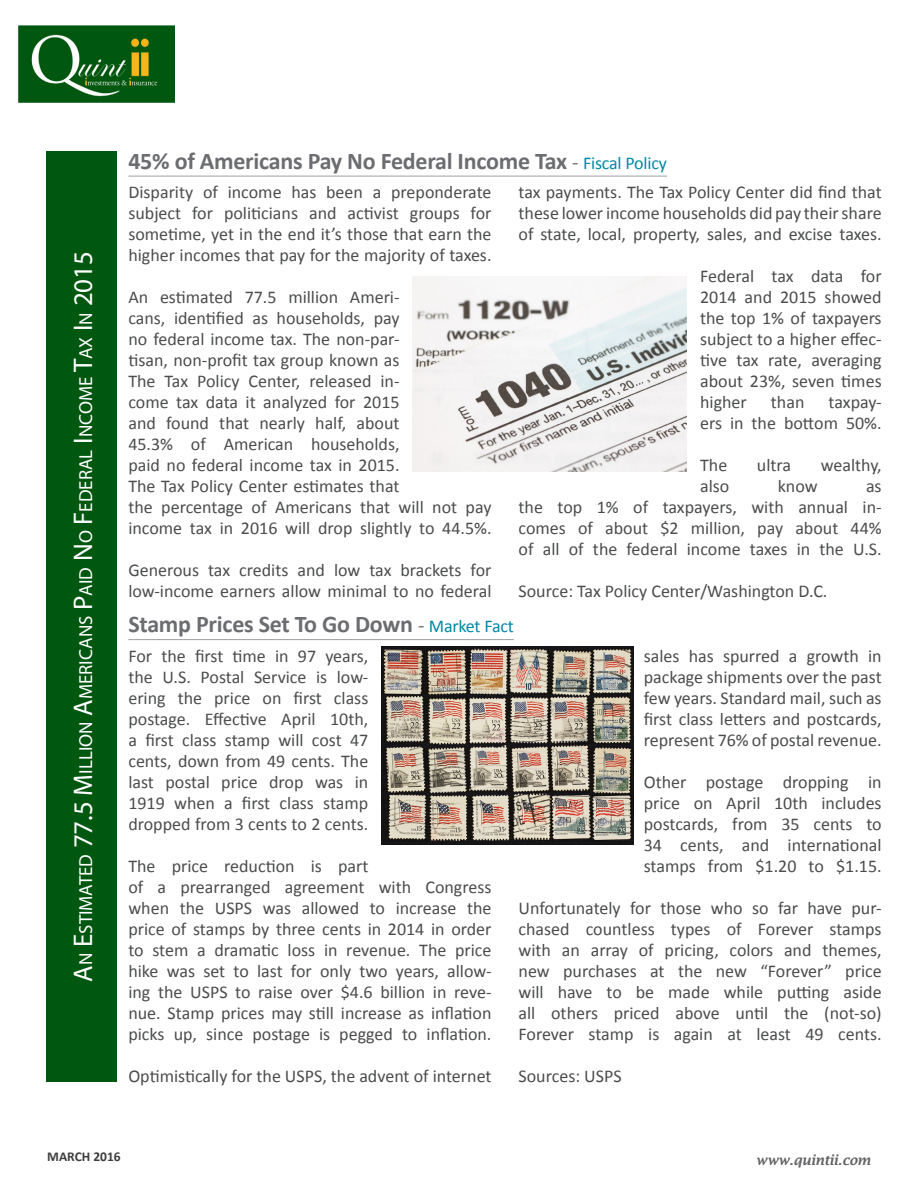
<style>
.page{position:relative;width:918px;height:1188px;background:#fff}
.page>*{position:absolute;margin:0;border:0;box-sizing:border-box;transform-origin:0 0}
.Header_Underline{font:700 24px "Calibri";letter-spacing:-.01em;color:#6c6d70}
.t1{font:18.9px "Myriad Pro";color:#fff}
.t2{font:18px/21px "Calibri";color:#4b4c4d;text-align:justify}
.t3{font:italic 600 13.5px "Lucida Fax";letter-spacing:-.02em;color:#636366}
.t4{font:700 13.5px "Calibri";color:#3e3e3f}
.s1{font-size:27px}
.s2{font-weight:400;font-size:21px}
.s3{font-weight:400;font-size:18px;color:#0087a5}
</style>
<div class="page">
<img style="left:18px;top:25px;width:157px;height:78px">
<div style="left:47px;top:151px;width:70px;height:931px;background:#005710"></div>
<hr style="left:128px;top:176px;width:539px;height:1px;background:#9d9fa2">
<img style="left:412px;top:277px;width:275px;height:194px">
<hr style="left:128px;top:639px;width:386px;height:1px;background:#9d9fa2">
<img style="left:381px;top:646px;width:252px;height:199px">
<p class="t1" style="left:74px;top:982px;width:732px;rotate:-90deg"><span class="s1">A</span>n <span class="s1">E</span>stimated <span class="s1">77.5 M</span> illion <span class="s1">A</span>mericans <span class="s1">P</span>aid <span class="s1">N</span> o <span class="s1">F</span>ederal <span class="s1">I</span> ncome <span class="s1">T</span>ax <span class="s1">I</span> n <span class="s1">2015</span></p>
<p class="Header_Underline" style="left:128px;top:146px;width:540px">45% of Americans Pay No Federal Income Tax <span class="s2">-</span> <span class="s3">Fiscal Policy</span></p>
<p class="t2" style="left:128px;top:181px;width:365px">Disparity of income has been a preponderate subject for politicians and activist groups for sometime, yet in the end it’s those that earn the higher incomes that pay for the majority of taxes.</p>
<p class="t2" style="left:128px;top:286px;width:365px;text-align:left">An estimated 77.5 million Ameri-<br>cans, identified as households, pay<br>no federal income tax. The non-par-<br>tisan, non-profit tax group known as<br>The Tax Policy Center, released in-<br>come tax data it analyzed for 2015<br>and found that nearly half, about<br>45.3% of American households,<br>paid no federal income tax in 2015.<br>The Tax Policy Center estimates that<br>the percentage of Americans that will not pay income tax in 2016 will drop slightly to 44.5%.</p>
<p class="t2" style="left:128px;top:559px;width:365px">Generous tax credits and low tax brackets for low-income earners allow minimal to no federal</p>
<p class="t2" style="left:519px;top:181px;width:365px">tax payments. The Tax Policy Center did find that these lower income households did pay their share of state, local, property, sales, and excise taxes.</p>
<p class="t2" style="left:700px;top:265px;width:183px">Federal tax data for 2014 and 2015 showed the top 1% of taxpayers subject to a higher effec&shy;tive tax rate, averaging about 23%, seven times higher</p>
<p class="t2" style="left:771px;top:391px;width:35px">than</p>
<p class="t2" style="left:700px;top:391px;width:183px;text-align:right">taxpay-<br>ers in the bottom 50%.</p>
<p class="t2" style="left:700px;top:454px;width:29px">The</p>
<p class="t2" style="left:757px;top:454px;width:36px">ultra</p>
<p class="t2" style="left:821px;top:454px;width:62px">wealthy,</p>
<p class="t2" style="left:700px;top:475px;width:31px">also</p>
<p class="t2" style="left:778px;top:475px;width:41px">know</p>
<p class="t2" style="left:519px;top:475px;width:365px;text-indent:347px">as the top 1% of taxpayers, with annual in&shy;comes of about $2 million, pay about 44% of all of the federal income taxes in the U.S.</p>
<p class="t2" style="left:519px;top:580px;width:310px">Source: Tax Policy Center/Washington D.C.</p>
<p class="Header_Underline" style="left:128px;top:610px;width:387px">Stamp Prices Set To Go Down <span class="s2">-</span> <span class="s3">Market Fact</span></p>
<p class="t2" style="left:128px;top:644px;width:242px">For the first time in 97 years, the U.S. Postal Service is low&shy;ering the price on first class postage. Effective April 10th, a first class stamp will cost 47 cents, down from 49 cents. The last postal price drop was in 1919 when a first class stamp dropped from 3 cents to 2 cents.</p>
<p class="t2" style="left:128px;top:854px;width:365px;text-align:left">The price reduction is part<br>of a prearranged agreement with Congress when the USPS was allowed to increase the price of stamps by three cents in 2014 in order to stem a dramatic loss in revenue. The price hike was set to last for only two years, allow&shy;ing the USPS to raise over $4.6 billion in reve&shy;nue. Stamp prices may still increase as inflation picks up, since postage is pegged to inflation.</p>
<p class="t2" style="left:128px;top:1064px;width:365px">Optimistically for the USPS, the advent of internet</p>
<p class="t2" style="left:644px;top:644px;width:239px">sales has spurred a growth in package shipments over the past few years. Standard mail, such as first class letters and postcards, represent 76% of postal revenue.</p>
<p class="t2" style="left:644px;top:770px;width:239px">Other postage dropping in price on April 10th includes postcards, from 35 cents to 34 cents, and international stamps from $1.20 to $1.15.</p>
<p class="t2" style="left:519px;top:896px;width:365px">Unfortunately for those who so far have pur&shy;chased countless types of Forever stamps with an array of pricing, colors and themes, new purchases at the new “Forever” price will have to be made while putting aside all others priced above until the (not-so)<br>Forever stamp is again at least 49 cents.</p>
<p class="t2" style="left:519px;top:1064px;width:105px">Sources: USPS</p>
<p class="t4" style="left:47px;top:1148px;width:75px">MARCH 2016</p>
<p class="t3" style="left:756px;top:1152px;width:116px">www.quintii.com</p>
</div>
